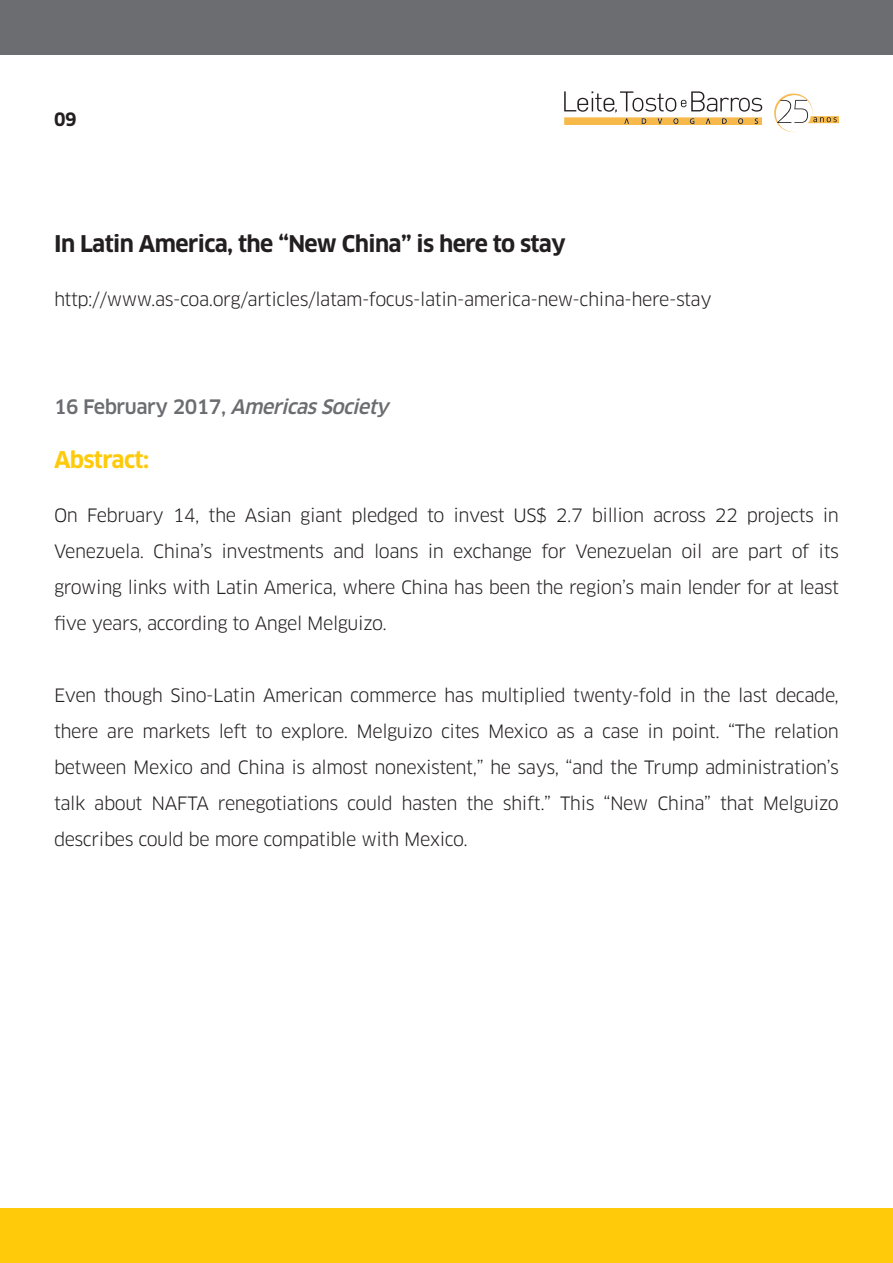
<style>
.page{position:relative;width:893px;height:1263px;background:#fff}
.page>*{position:absolute;margin:0;border:0;box-sizing:border-box;transform-origin:0 0}
.t1{font:700 22.5px "Clan OT";letter-spacing:-.025em;color:#231f20}
.t2{font:700 22.5px "Clan OT";letter-spacing:-.025em;color:#feca0a}
.t3{font:500 19.5px "Clan OT";color:#6c6d70}
.t4{font:18px/36px "Clan OT";letter-spacing:-.025em;color:#231f20;text-align:justify}
.t5{font:700 18px "Clan OT";color:#231f20}
.s1{font-style:italic}
</style>
<div class="page">
<div style="left:0;top:1209px;width:893px;height:54px;background:#feca0a"></div>
<svg style="left:774px;top:93px;width:65px;height:40px"></svg>
<svg style="left:564px;top:91px;width:198px;height:34px"></svg>
<div style="left:0;top:0;width:893px;height:54px;background:#6c6d70"></div>
<p class="t5" style="left:54px;top:109px;width:24px">09</p>
<p class="t1" style="left:54px;top:231px;width:513px">In Latin America, the “New China” is here to stay</p>
<p class="t4" style="left:54px;top:281px;width:659px">http://www.as-coa.org/articles/latam-focus-latin-america-new-china-here-stay</p>
<p class="t3" style="left:54px;top:395px;width:341px">1 6 F e b r u a r y 2 0 1 7 , <span class="s1">AmericasSociety</span></p>
<p class="t2" style="left:54px;top:447px;width:97px">Abstract:</p>
<p class="t4" style="left:54px;top:497px;width:787px">On February 14, the Asian giant pledged to invest US$ 2.7 billion across 22 projects in Venezuela. China’s investments and loans in exchange for Venezuelan oil are part of its growing links with Latin America, where China has been the region’s main lender for at least five years, according to Angel Melguizo.</p>
<p class="t4" style="left:54px;top:677px;width:786px">Even though Sino-Latin American commerce has multiplied twenty-fold in the last decade, there are markets left to explore. Melguizo cites Mexico as a case in point. “The relation between Mexico and China is almost nonexistent,” he says, “and the Trump administration’s talk about NAFTA renegotiations could hasten the shift.” This “New China” that Melguizo describes could be more compatible with Mexico.</p>
</div>
